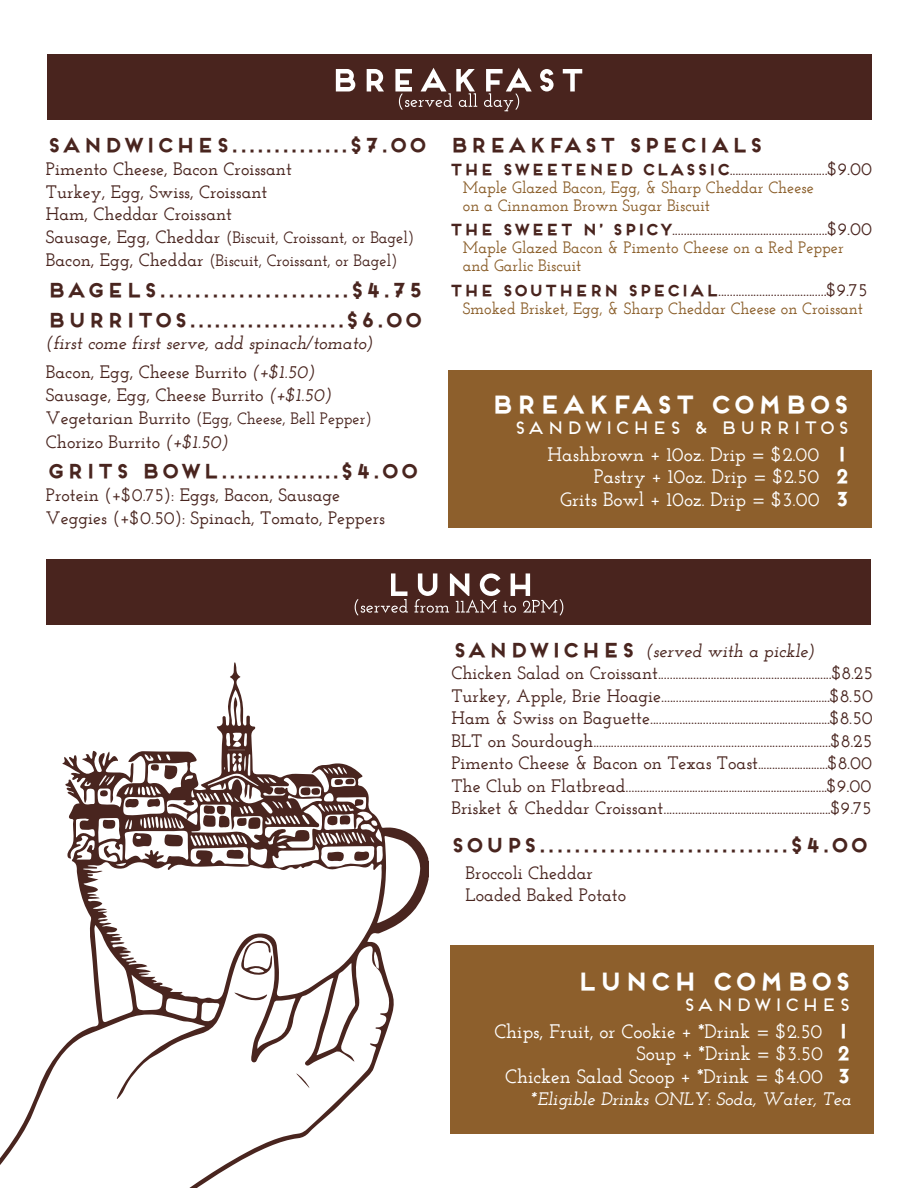
<style>
.page{position:relative;width:918px;height:1188px;background:#fff}
.page>*{position:absolute;margin:0;border:0;box-sizing:border-box;transform-origin:0 0}
.t1{font:700 24px "Frontage";color:#fff}
.t2{font:700 19.5px/30.6px "Frontage";color:#49251f}
.t3{font:600 19.5px/22.5px "Josefin Slab";color:#fff;text-align:right}
.t4{font:700 19.5px "Frontage";color:#49241e}
.t5{font:600 18px/22.5px "Josefin Slab";color:#49251f}
.t6{font:600 18px "Josefin Slab";color:#49241e}
.t7{font:italic 600 18px/29.1px "Josefin Slab";color:#49251f}
.t8{font:italic 600 18px "Josefin Slab";color:#fff}
.t9{font:18px "Frontage";color:#fff}
.t10{font:600 16.5px/18px "Josefin Slab";color:#8b5f2b}
.t11{font:600 16.5px/22.8px "Josefin Slab";color:#49251f}
.s1{font-size:18px}
.s2{font-style:normal}
.s3{font-style:italic}
.s4{font-family:"Frontage";font-weight:700;font-size:15.45px}
.s5{font-family:"Frontage";font-weight:700}
.s6{font-family:"Frontage";font-weight:700;font-size:19.5px}
</style>
<div class="page">
<div style="left:449px;top:370px;width:423px;height:158px;background:#8d5f2c"></div>
<div style="left:47px;top:54px;width:825px;height:66px;background:#49241e"></div>
<svg style="left:336px;top:69px;width:19px;height:22px"></svg>
<svg style="left:367px;top:69px;width:17px;height:22px"></svg>
<svg style="left:540px;top:69px;width:14px;height:22px"></svg>
<svg style="left:563px;top:69px;width:19px;height:22px"></svg>
<svg style="left:395px;top:68px;width:82px;height:42px"></svg>
<svg style="left:484px;top:68px;width:48px;height:43px"></svg>
<div style="left:450px;top:946px;width:424px;height:188px;background:#8d5f2c"></div>
<div style="left:46px;top:559px;width:826px;height:66px;background:#49241e"></div>
<svg style="left:355px;top:573px;width:53px;height:42px"></svg>
<svg style="left:415px;top:573px;width:148px;height:42px"></svg>
<svg style="left:0;top:663px;width:429px;height:525px"></svg>
<svg style="left:100px;top:790px;width:8px;height:6px"></svg>
<svg style="left:241px;top:940px;width:31px;height:35px"></svg>
<svg style="left:234px;top:993px;width:33px;height:8px"></svg>
<svg style="left:296px;top:1073px;width:14px;height:15px"></svg>
<svg style="left:133px;top:833px;width:19px;height:14px"></svg>
<svg style="left:164px;top:834px;width:19px;height:12px"></svg>
<svg style="left:237px;top:817px;width:24px;height:12px"></svg>
<svg style="left:203px;top:805px;width:27px;height:22px"></svg>
<svg style="left:327px;top:852px;width:17px;height:9px"></svg>
<svg style="left:354px;top:851px;width:15px;height:10px"></svg>
<svg style="left:150px;top:764px;width:27px;height:15px"></svg>
<svg style="left:227px;top:850px;width:18px;height:9px"></svg>
<svg style="left:125px;top:799px;width:15px;height:9px"></svg>
<svg style="left:147px;top:799px;width:13px;height:8px"></svg>
<svg style="left:103px;top:820px;width:12px;height:9px"></svg>
<svg style="left:327px;top:815px;width:24px;height:10px"></svg>
<svg style="left:335px;top:779px;width:19px;height:6px"></svg>
<svg style="left:301px;top:787px;width:19px;height:9px"></svg>
<p class="t2" style="left:46px;top:129px;width:382px">SANDWICHES..............$7.00</p>
<p class="t5" style="left:46px;top:157px;width:247px">Pimento Cheese, Bacon Croissant<br>Turkey, Egg, Swiss, Croissant<br>Ham, Cheddar Croissant</p>
<p class="t11" style="left:46px;top:226px;width:370px"><span class="s1">Sausage, Egg, Cheddar</span> (Biscuit, Croissant, or Bagel)<br><span class="s1">Bacon, Egg, Cheddar</span> (Biscuit, Croissant, or Bagel)</p>
<p class="t2" style="left:46px;top:274px;width:379px">BAGELS......................$4.75<br>BURRITOS...................$6.00</p>
<p class="t7" style="left:46px;top:328px;width:329px">(first come first serve, add spinach/tomato)<br><span class="s2">Bacon, Egg, Cheese Burrito</span> (+$1.50)</p>
<p class="t5" style="left:46px;top:384px;width:288px">Sausage, Egg, Cheese Burrito <span class="s3">(+$1.50)</span></p>
<p class="t11" style="left:46px;top:407px;width:327px"><span class="s1">Vegetarian Burrito</span> (Egg, Cheese, Bell Pepper)</p>
<p class="t5" style="left:46px;top:430px;width:185px">Chorizo Burrito <span class="s3">(+$1.50)</span></p>
<p class="t2" style="left:46px;top:456px;width:374px">GRITS BOWL...............$4.00</p>
<p class="t5" style="left:46px;top:484px;width:341px">Protein (+$0.75): Eggs, Bacon, Sausage<br>Veggies (+$0.50): Spinach, Tomato, Peppers</p>
<p class="t4" style="left:448px;top:133px;width:316px">BREAKFAST SPECIALS</p>
<p class="t6" style="left:448px;top:158px;width:425px"><span class="s4">THE SWEETENED CLASSIC</span>..................................$9.00</p>
<p class="t10" style="left:463px;top:178px;width:352px">Maple Glazed Bacon, Egg, &amp; Sharp Cheddar Cheese on a Cinnamon Brown Sugar Biscuit</p>
<p class="t6" style="left:448px;top:218px;width:425px"><span class="s4">THE SWEET N’ SPICY</span>.....................................................$9.00</p>
<p class="t10" style="left:463px;top:239px;width:382px">Maple Glazed Bacon &amp; Pimento Cheese on a Red Pepper and Garlic Biscuit</p>
<p class="t6" style="left:448px;top:279px;width:420px"><span class="s4">THE SOUTHERN SPECIAL</span>.....................................$9.75</p>
<p class="t10" style="left:463px;top:299px;width:402px">Smoked Brisket, Egg, &amp; Sharp Cheddar Cheese on Croissant</p>
<h1 class="t1" style="left:489px;top:389px;width:362px">BREAKFAST COMBOS</h1>
<p class="t9" style="left:512px;top:417px;width:339px">SANDWICHES &amp; BURRITOS</p>
<p class="t3" style="left:548px;top:443px;width:304px">Hashbrown + 10oz. Drip = $2.00 <span class="s5">1<br></span>Pastry + 10oz. Drip = $2.50 <span class="s5">2<br></span>Grits Bowl + 10oz. Drip = $3.00 <span class="s5">3</span></p>
<p class="t5" style="left:451px;top:639px;width:423px"><span class="s6">SANDWICHES</span> <span class="s3">(served with a pickle)<br></span>Chicken Salad on Croissant............................................................$8.25<br>Turkey, Apple, Brie Hoagie...........................................................$8.50<br>Ham &amp; Swiss on Baguette...............................................................$8.50<br>BLT on Sourdough.................................................................................$8.25<br>Pimento Cheese &amp; Bacon on Texas Toast.........................$8.00<br>The Club on Flatbread.......................................................................$9.00<br>Brisket &amp; Cheddar Croissant...........................................................$9.75</p>
<p class="t2" style="left:449px;top:829px;width:420px">SOUPS.............................$4.00</p>
<p class="t5" style="left:466px;top:861px;width:162px">Broccoli Cheddar<br>Loaded Baked Potato</p>
<h1 class="t1" style="left:575px;top:967px;width:278px">LUNCH COMBOS</h1>
<p class="t9" style="left:682px;top:994px;width:171px">SANDWICHES</p>
<p class="t3" style="left:494px;top:1020px;width:358px">Chips, Fruit, or Cookie + *Drink = $2.50 <span class="s5">1<br></span>Soup + *Drink = $3.50 <span class="s5">2<br></span>Chicken Salad Scoop + *Drink = $4.00 <span class="s5">3</span></p>
<p class="t8" style="left:531px;top:1089px;width:321px">*Eligible Drinks ONLY: Soda, Water, Tea</p>
</div>
